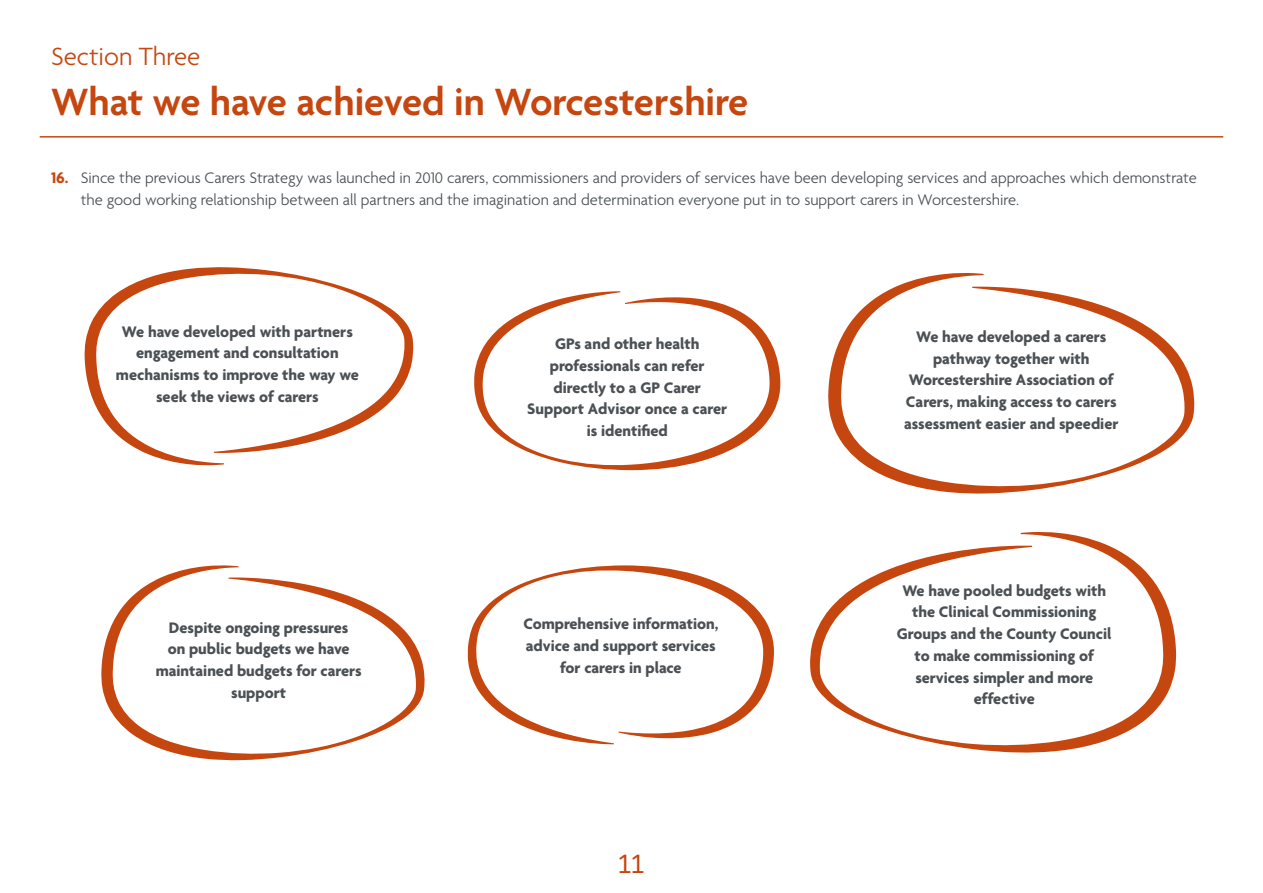
<style>
.page{position:relative;width:1263px;height:893px;background:#fff}
.page>*{position:absolute;margin:0;border:0;box-sizing:border-box;transform-origin:0 0}
.t1{font:600 41.1px "Agenda";color:#c6460f}
.t2{font:300 27px "Agenda";color:#c6460f}
.t3{font:25.5px "Sanchez";color:#c6460f}
.t4{font:700 16.5px/21.8px "Agenda";color:#4a5054;text-align:center}
.t5{font:300 16.5px/21.8px "Agenda";color:#4a5054}
.s1{font-weight:700;color:#c6460f}
</style>
<div class="page">
<svg style="left:810px;top:544px;width:366px;height:209px"></svg>
<svg style="left:84px;top:267px;width:329px;height:198px"></svg>
<svg style="left:101px;top:565px;width:324px;height:195px"></svg>
<svg style="left:1020px;top:399px;width:175px;height:145px"></svg>
<svg style="left:828px;top:273px;width:366px;height:221px"></svg>
<svg style="left:474px;top:291px;width:306px;height:179px"></svg>
<svg style="left:468px;top:565px;width:306px;height:179px"></svg>
<hr style="left:40px;top:136px;width:1183px;height:2px;background:#c6460f">
<h2 class="t2" style="left:51px;top:41px;width:151px">Section Three</h2>
<h1 class="t1" style="left:51px;top:76px;width:699px">What we have achieved in Worcestershire</h1>
<p class="t5" style="left:81px;top:166px;width:1117px;text-indent:-30px"><span class="s1">16.</span> Since the previous Carers Strategy was launched in 2010 carers, commissioners and providers of services have been developing services and approaches which demonstrate the good working relationship between all partners and the imagination and determination everyone put in to support carers in Worcestershire.</p>
<p class="t4" style="left:116px;top:320px;width:244px">We have developed with partners engagement and consultation mechanisms to improve the way we seek the views of carers</p>
<p class="t4" style="left:156px;top:616px;width:207px">Despite ongoing pressures<br>on public budgets we have maintained budgets for carers support</p>
<p class="t4" style="left:527px;top:332px;width:201px">GPs and other health professionals can refer directly to a GP Carer<br>Support Advisor once a carer is identified</p>
<p class="t4" style="left:523px;top:612px;width:196px">Comprehensive information, advice and support services for carers in place</p>
<h3 class="t3" style="left:618px;top:848px;width:27px">11</h3>
<p class="t4" style="left:904px;top:325px;width:216px">We have developed a carers pathway together with<br>Worcestershire Association of<br>Carers, making access to carers assessment easier and speedier</p>
<p class="t4" style="left:897px;top:579px;width:216px">We have pooled budgets with the Clinical Commissioning<br>Groups and the County Council to make commissioning of services simpler and more effective</p>
</div>
